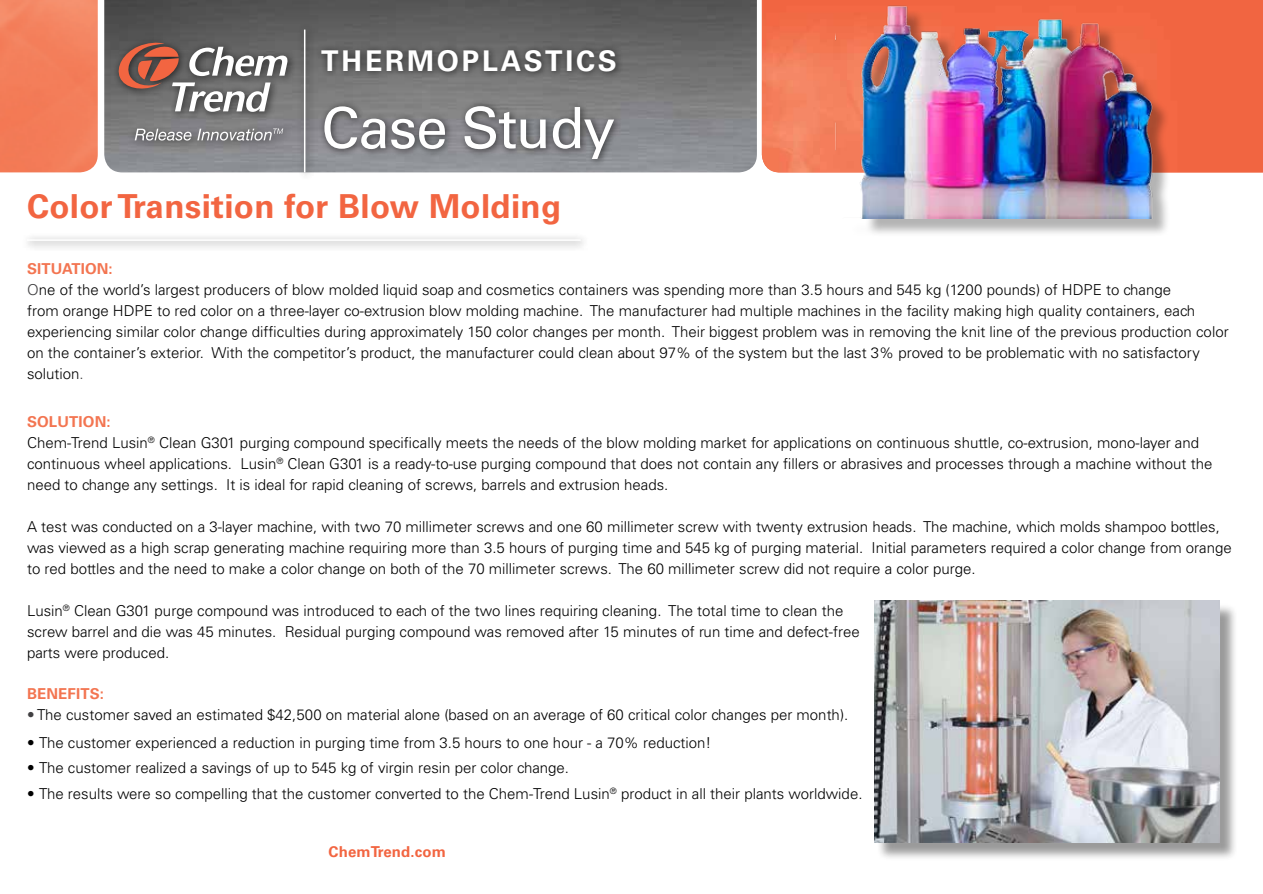
<style>
.page{position:relative;width:1263px;height:894px;background:#fff}
.page>*{position:absolute;margin:0;border:0;box-sizing:border-box;transform-origin:0 0}
.t1{font:57px "Univers";letter-spacing:-.02em;color:#fff}
.t2{font:700 33px "Univers";letter-spacing:.01em;color:#f26541}
.t3{font:700 28.5px "Univers";letter-spacing:.1em;color:#fff}
.t4{font:300 15px/21px "Univers";color:#000}
.t5{font:700 15px "Univers";letter-spacing:.01em;color:#f37551}
.t6{font:700 15px "Univers";letter-spacing:.01em;color:#f26541}
.s1{font-weight:700;color:#f37551}
.s2{color:#414042}
</style>
<div class="page">
<img style="left:104px;top:0;width:653px;height:172px">
<div style="left:112px;top:36px;width:184px;height:114px;background:#000;opacity:.67"></div>
<svg style="left:135px;top:129px;width:56px;height:11px"></svg>
<svg style="left:197px;top:128px;width:86px;height:12px"></svg>
<svg style="left:115px;top:42px;width:173px;height:70px;background:#8b7c78"></svg>
<div style="left:318px;top:99px;width:304px;height:68px;background:#000;opacity:.67"></div>
<div style="left:315px;top:43px;width:309px;height:37px;background:#000;opacity:.67"></div>
<img style="left:0;top:0;width:98px;height:172px">
<img style="left:762px;top:0;width:501px;height:172px">
<div style="left:297px;top:24px;width:18px;height:157px;background:#000;opacity:.67"></div>
<hr style="left:304px;top:30px;width:1px;height:142px;background:#fff">
<div style="left:22px;top:233px;width:568px;height:18px;background:#000;opacity:.67"></div>
<hr style="left:27px;top:239px;width:553px;height:2px;background:#fff">
<div style="left:876px;top:602px;width:362px;height:258px;background:#000;opacity:.4"></div>
<img style="left:874px;top:600px;width:345px;height:242px">
<div style="left:838px;top:9px;width:332px;height:228px;background:#000;opacity:.3"></div>
<img style="left:835px;top:0;width:341px;height:219px">
<h3 class="t3" style="left:321px;top:44px;width:297px">THERMOPLASTICS</h3>
<h1 class="t1" style="left:321px;top:94px;width:295px">Case Study</h1>
<h2 class="t2" style="left:27px;top:187px;width:536px">Color Transition for Blow Molding</h2>
<p class="t5" style="left:27px;top:259px;width:45px">Situatio</p>
<p class="t4" style="left:27px;top:258px;width:1203px;text-indent:70px"><span class="s1">n:<br></span><span class="s2">O</span>ne of the world’s largest producers of blow molded liquid soap and cosmetics containers was spending more than 3.5 hours and 545 kg (1200 pounds) of HDPE to change<br>from orange HDPE to red color on a three-layer co-extrusion blow molding machine. The manufacturer had multiple machines in the facility making high quality containers, each experiencing similar color change difficulties during approximately 150 color changes per month. Their biggest problem was in removing the knit line of the previous production color on the container’s exterior. With the competitor’s product, the manufacturer could clean about 97% of the system but the last 3% proved to be problematic with no satisfactory solution<span class="s2">.</span></p>
<p class="t5" style="left:27px;top:412px;width:11px">sol</p>
<p class="t4" style="left:27px;top:411px;width:1186px;text-indent:30px"><span class="s1">ution:<br></span>Chem-Trend Lusin<sup>®</sup> Clean G301 purging compound specifically meets the needs of the blow molding market for applications on continuous shuttle, co-extrusion, mono-layer and continuous wheel applications. Lusin<sup>®</sup> Clean G301 is a ready-to-use purging compound that does not contain any fillers or abrasives and processes through a machine without the need to change any settings. It is ideal for rapid cleaning of screws, barrels and extrusion heads.</p>
<p class="t4" style="left:27px;top:516px;width:1206px">A test was conducted on a 3-layer machine, with two 70 millimeter screws and one 60 millimeter screw with twenty extrusion heads. The machine, which molds shampoo bottles, was viewed as a high scrap generating machine requiring more than 3.5 hours of purging time and 545 kg of purging material. Initial parameters required a color change from orange to red bottles and the need to make a color change on both of the 70 millimeter screws. The 60 millimeter screw did not require a color purge.</p>
<p class="t4" style="left:27px;top:600px;width:834px">Lusin<sup>®</sup> Clean G301 purge compound was introduced to each of the two lines requiring cleaning. The total time to clean the screw barrel and die was 45 minutes. Residual purging compound was removed after 15 minutes of run time and defect-free parts were produced.</p>
<p class="t5" style="left:27px;top:685px;width:79px">benefits:</p>
<p class="t4" style="left:27px;top:704px;width:823px"><span class="s2">•</span> The customer saved an estimated $42,500 on material alone (based on an average of 60 critical color changes per month).</p>
<p class="t4" style="left:27px;top:732px;width:686px">• The customer experienced a reduction in purging time from 3.5 hours to one hour - a 70% reduction!</p>
<p class="t4" style="left:27px;top:757px;width:543px">• The customer realized a savings of up to 545 kg of virgin resin per color change.</p>
<p class="t4" style="left:27px;top:782px;width:837px">• The results were so compelling that the customer converted to the Chem-Trend Lusin<sup>®</sup> product in all their plants worldwide.</p>
<p class="t6" style="left:328px;top:842px;width:119px">ChemTrend.com</p>
</div>
